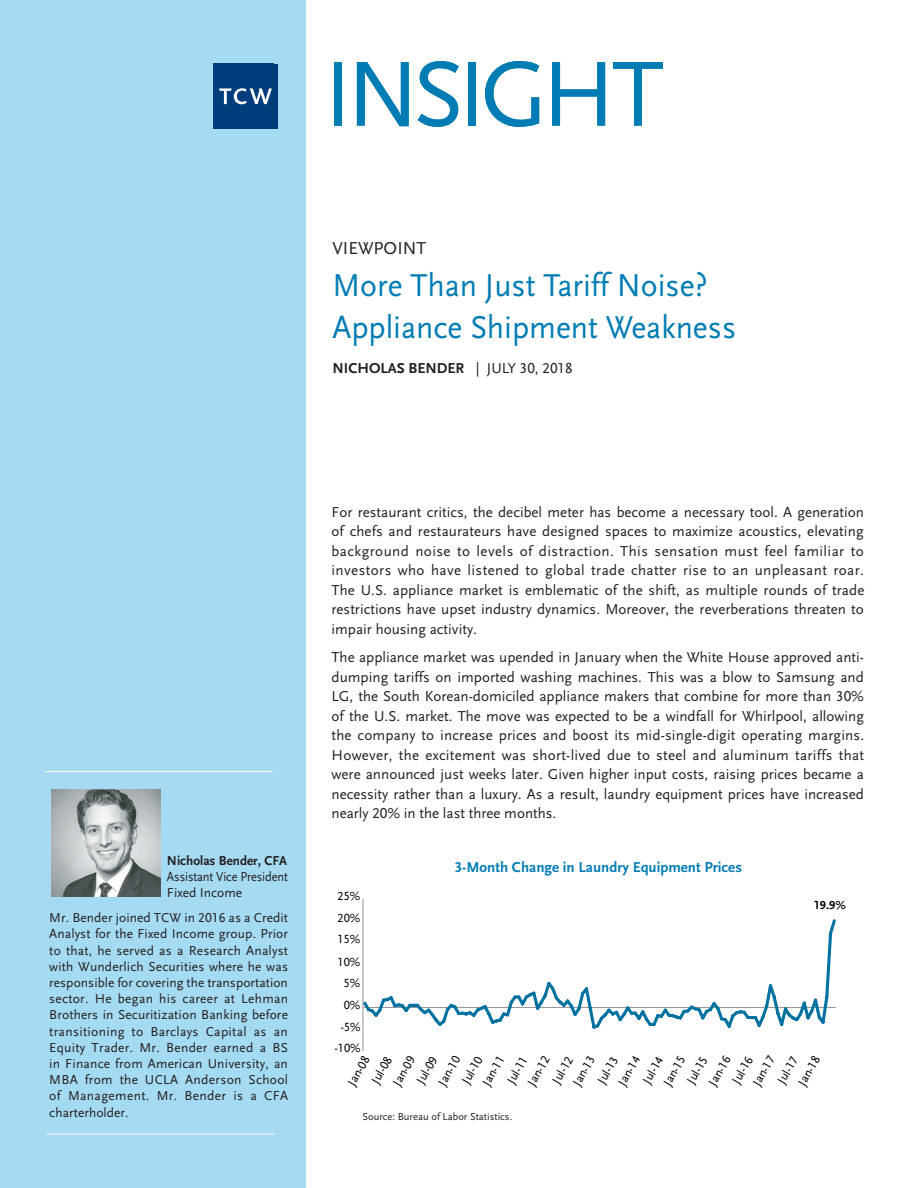
<style>
.page{position:relative;width:918px;height:1188px;background:#fff}
.page>*{position:absolute;margin:0;border:0;box-sizing:border-box;transform-origin:0 0}
.t1{font:96.3px "Scala Sans LF";letter-spacing:-.065em;color:#007cb4}
.t2{font:33px/42px "Scala Sans LF";color:#007cb4;scale:.96 1}
.t3{font:18px "Scala Sans LF";color:#231f20}
.Body_text{font:15px/19.5px "Scala Sans LF";color:#231f20;text-align:justify}
.Blue_subhead{font:700 15px "Scala Sans LF";color:#007cb4}
.t4{font:700 15px "Scala Sans LF";color:#231f20}
.B4{font:13.5px/16.2px "Scala Sans LF";letter-spacing:.025em;color:#231f20;text-align:justify}
.B2{font:13.5px "Scala Sans LF";letter-spacing:-.01em;color:#231f20;scale:.92 1}
.B1{font:700 13.5px "Scala Sans LF";color:#231f20}
.B3{font:13.5px "Scala Sans LF";color:#231f20}
.t5{font:12.6px/18.8px "Scala Sans LF";color:#000}
.t6{font:12.3px "Scala Sans LF";color:#000}
.t7{font:700 12.3px "Scala Sans LF";color:#000}
.footnote{font:10.5px "Scala Sans LF";color:#231f20}
.s1{font-weight:400}
</style>
<div class="page">
<div style="left:0;top:0;width:306px;height:1188px;background:#a4daf2"></div>
<div style="left:213px;top:64px;width:65px;height:65px;background:#013d7d"></div>
<svg style="left:219px;top:88px;width:53px;height:16px"></svg>
<img style="left:52px;top:789px;width:108px;height:107px">
<hr style="left:45px;top:771px;width:228px;height:1px;background:#fff">
<hr style="left:46px;top:1134px;width:228px;height:1px;background:#fff">
<hr style="left:362px;top:899px;width:1px;height:152px;background:#999">
<svg style="left:362px;top:917px;width:475px;height:114px"></svg>
<p class="t1" style="left:324px;top:42px;width:341px">INSIGHT</p>
<p class="t3" style="left:333px;top:239px;width:95px">VIEWPOINT</p>
<p class="t2" style="left:333px;top:265px;width:422px">More Than Just Tariff Noise?<br>Appliance Shipment Weakness</p>
<p class="t4" style="left:333px;top:360px;width:242px">NICHOLAS BENDER <span class="s1">| JULY 30, 2018</span></p>
<p class="B1" style="left:167px;top:853px;width:122px">Nicholas Bender, CFA</p>
<p class="B2" style="left:167px;top:869px;width:133px">Assistant Vice President</p>
<p class="B3" style="left:167px;top:885px;width:77px">Fixed Income</p>
<p class="B4" style="left:49px;top:910px;width:240px">Mr. Bender joined TCW in 2016 as a Credit Analyst for the Fixed Income group. Prior to that, he served as a Research Analyst with Wunderlich Securities where he was responsible for covering the transportation sector. He began his career at Lehman Brothers in Securitization Banking before transitioning to Barclays Capital as an Equity Trader. Mr. Bender earned a BS in Finance from American University, an MBA from the UCLA Anderson School of Management. Mr. Bender is a CFA charterholder.</p>
<p class="Body_text" style="left:332px;top:503px;width:534px">For restaurant critics, the decibel meter has become a necessary tool. A generation of chefs and restaurateurs have designed spaces to maximize acoustics, elevating background noise to levels of distraction. This sensation must feel familiar to investors who have listened to global trade chatter rise to an unpleasant roar.<br>The U.S. appliance market is emblematic of the shift, as multiple rounds of trade restrictions have upset industry dynamics. Moreover, the reverberations threaten to impair housing activity.</p>
<p class="Body_text" style="left:332px;top:648px;width:534px">The appliance market was upended in January when the White House approved anti&shy;dumping tariffs on imported washing machines. This was a blow to Samsung and LG, the South Korean-domiciled appliance makers that combine for more than 30% of the U.S. market. The move was expected to be a windfall for Whirlpool, allowing the company to increase prices and boost its mid-single-digit operating margins.<br>However, the excitement was short-lived due to steel and aluminum tariffs that were announced just weeks later. Given higher input costs, raising prices became a necessity rather than a luxury. As a result, laundry equipment prices have increased nearly 20% in the last three months.</p>
<p class="t6" style="left:338px;top:889px;width:24px">25%</p>
<p class="t6" style="left:338px;top:911px;width:24px">20%</p>
<p class="t6" style="left:338px;top:932px;width:24px">15%</p>
<p class="t6" style="left:338px;top:955px;width:24px">10%</p>
<p class="t6" style="left:344px;top:977px;width:18px">5%</p>
<p class="t6" style="left:344px;top:998px;width:18px">0%</p>
<p class="t6" style="left:341px;top:1020px;width:22px">-5%</p>
<p class="t6" style="left:335px;top:1041px;width:28px">-10%</p>
<p class="Blue_subhead" style="left:455px;top:859px;width:289px">3-Month Change in Laundry Equipment Prices</p>
<p class="t7" style="left:814px;top:899px;width:34px">19.9%</p>
<p class="t5" style="left:343px;top:1080px;width:34px;rotate:-60deg">Jan-08</p>
<p class="t5" style="left:367px;top:1078px;width:31px;rotate:-60deg">Jul-08</p>
<p class="t5" style="left:388px;top:1080px;width:34px;rotate:-60deg">Jan-09</p>
<p class="t5" style="left:412px;top:1078px;width:31px;rotate:-60deg">Jul-09</p>
<p class="t5" style="left:433px;top:1080px;width:34px;rotate:-60deg">Jan-10</p>
<p class="t5" style="left:457px;top:1078px;width:31px;rotate:-60deg">Jul-10</p>
<p class="t5" style="left:478px;top:1080px;width:34px;rotate:-60deg">Jan-11</p>
<p class="t5" style="left:507px;top:1071px;width:34px;text-indent:-8px;rotate:-60deg">Jul-11<br>Jan-12</p>
<p class="t5" style="left:552px;top:1071px;width:34px;text-indent:-8px;rotate:-60deg">Jul-12<br>Jan-13</p>
<p class="t5" style="left:597px;top:1071px;width:34px;text-indent:-8px;rotate:-60deg">Jul-13<br>Jan-14</p>
<p class="t5" style="left:638px;top:1078px;width:31px;rotate:-60deg">Jul-14</p>
<p class="t5" style="left:659px;top:1080px;width:34px;rotate:-60deg">Jan-15</p>
<p class="t5" style="left:682px;top:1078px;width:31px;rotate:-60deg">Jul-15</p>
<p class="t5" style="left:704px;top:1080px;width:34px;rotate:-60deg">Jan-16</p>
<p class="t5" style="left:727px;top:1078px;width:31px;rotate:-60deg">Jul-16</p>
<p class="t5" style="left:748px;top:1080px;width:34px;rotate:-60deg">Jan-17</p>
<p class="t5" style="left:777px;top:1071px;width:34px;text-indent:-8px;rotate:-60deg">Jul-17<br>Jan-18</p>
<p class="footnote" style="left:363px;top:1110px;width:151px">Source: Bureau of Labor Statistics.</p>
</div>
